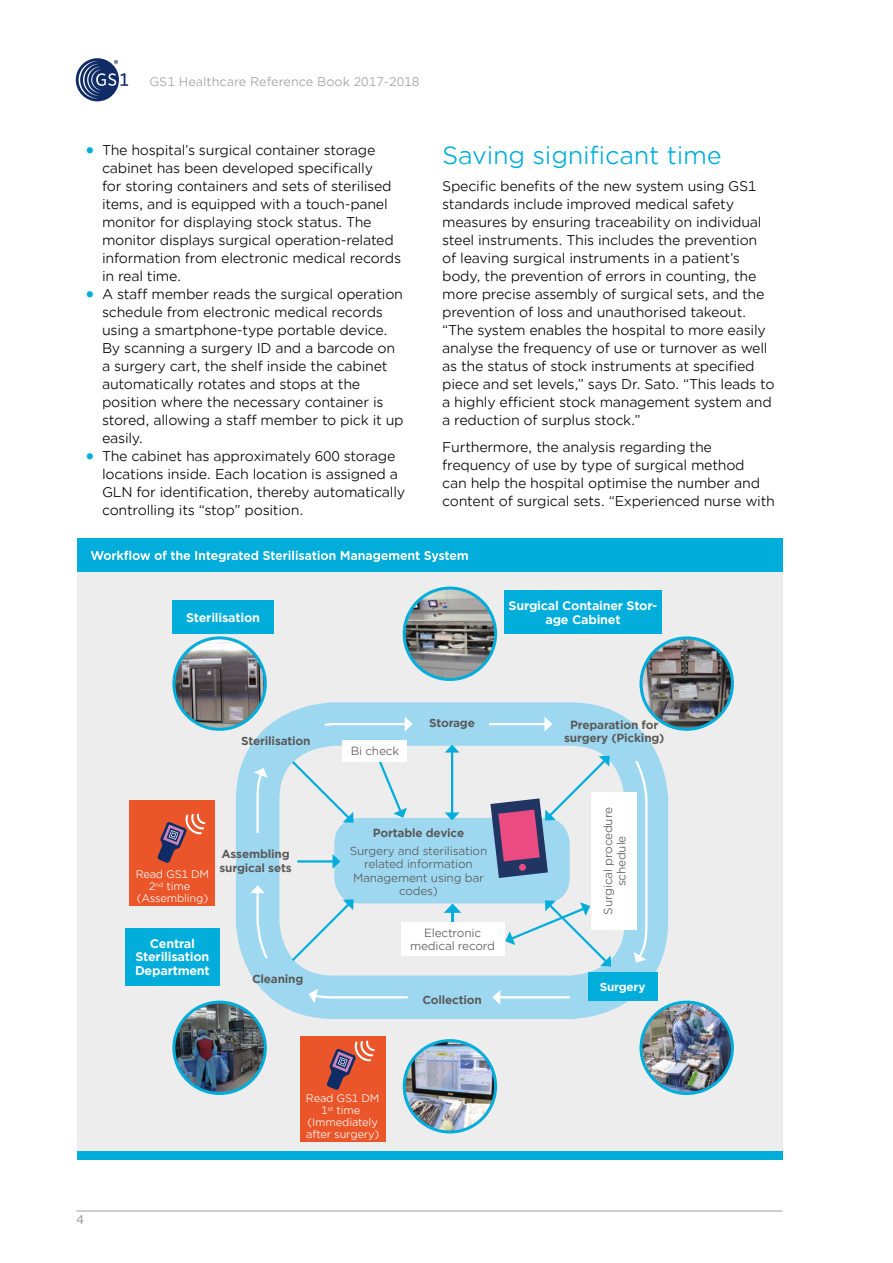
<style>
.page{position:relative;width:893px;height:1263px;background:#fff}
.page>*{position:absolute;margin:0;border:0;box-sizing:border-box;transform-origin:0 0}
.T2{font:24px "Gotham Office";letter-spacing:-.01em;color:#00adda}
.Body{font:13.5px/18px "Gotham Office";letter-spacing:-.02em;color:#000}
.t1{font:700 12px/13.5px "Gotham Office";letter-spacing:-.02em;color:#fff;text-align:center}
.t2{font:12px "Gotham Office";color:#9d9d9c}
.t3{font:12px "Verdana";color:#9d9d9c}
.t4{font:11.25px/13.5px "Gotham Office";letter-spacing:-.02em;color:#585857;text-align:center}
.t5{font:700 11.25px/13.5px "Gotham Office";letter-spacing:-.02em;color:#585857}
.t6{font:700 11.25px "Gotham Office";letter-spacing:-.02em;color:#fff}
.t7{font:10.5px/12px "Gotham Office";letter-spacing:-.02em;color:#fff;text-align:center}
.s1{font-weight:700}
</style>
<div class="page">
<div style="left:77px;top:538px;width:705px;height:34px;background:#00addb"></div>
<div style="left:77px;top:572px;width:705px;height:579px;background:#ededed"></div>
<div style="left:77px;top:1151px;width:705px;height:8px;background:#00addb"></div>
<svg style="left:91px;top:551px;width:377px;height:11px"></svg>
<div style="left:334px;top:818px;width:236px;height:85px;background:#9ed8f0;border-radius:26px"></div>
<div style="left:236px;top:702px;width:432px;height:317px;border:43px solid #9ed8f0;border-radius:77px"></div>
<div style="left:172px;top:600px;width:102px;height:34px;background:#00addb"></div>
<div style="left:504px;top:591px;width:158px;height:43px;background:#00addb"></div>
<div style="left:125px;top:928px;width:95px;height:57px;background:#00addb"></div>
<div style="left:130px;top:800px;width:85px;height:106px;background:#ea5629"></div>
<div style="left:300px;top:1036px;width:85px;height:106px;background:#ea5629"></div>
<div style="left:591px;top:792px;width:46px;height:137px;background:#fff"></div>
<div style="left:588px;top:972px;width:69px;height:28px;background:#00addb"></div>
<hr style="left:451px;top:751px;width:2px;height:63px;background:#00addb">
<svg style="left:445px;top:812px;width:14px;height:8px"></svg>
<svg style="left:445px;top:745px;width:14px;height:7px"></svg>
<hr style="left:451px;top:910px;width:3px;height:22px;background:#00addb">
<svg style="left:444px;top:903px;width:17px;height:10px"></svg>
<svg style="left:290px;top:899px;width:64px;height:64px"></svg>
<hr style="left:297px;top:860px;width:37px;height:2px;background:#00addb">
<svg style="left:333px;top:854px;width:7px;height:15px"></svg>
<svg style="left:290px;top:759px;width:64px;height:64px"></svg>
<svg style="left:374px;top:761px;width:33px;height:57px"></svg>
<div style="left:343px;top:740px;width:64px;height:21px;background:#fff"></div>
<div style="left:401px;top:922px;width:103px;height:34px;background:#fff"></div>
<svg style="left:490px;top:756px;width:120px;height:122px"></svg>
<div style="left:519px;top:863px;width:7px;height:8px;background:#ea4b81;border-radius:50%"></div>
<img style="left:174px;top:638px;width:91px;height:91px;border-radius:46px">
<div style="left:172px;top:636px;width:95px;height:95px;border:3px solid #00addb;border-radius:50%"></div>
<img style="left:404px;top:588px;width:92px;height:91px;border-radius:45px">
<div style="left:403px;top:587px;width:94px;height:94px;border:3px solid #00addb;border-radius:50%"></div>
<img style="left:174px;top:1002px;width:91px;height:91px;border-radius:46px">
<div style="left:172px;top:1000px;width:95px;height:95px;border:3px solid #00addb;border-radius:50%"></div>
<img style="left:641px;top:638px;width:91px;height:91px;border-radius:46px">
<div style="left:639px;top:636px;width:95px;height:95px;border:3px solid #00addb;border-radius:50%"></div>
<img style="left:404px;top:1041px;width:92px;height:91px;border-radius:46px">
<div style="left:403px;top:1039px;width:94px;height:94px;border:3px solid #00addb;border-radius:50%"></div>
<img style="left:641px;top:1002px;width:91px;height:91px;border-radius:46px">
<div style="left:639px;top:1000px;width:95px;height:95px;border:3px solid #00addb;border-radius:50%"></div>
<svg style="left:505px;top:900px;width:106px;height:66px"></svg>
<svg style="left:250px;top:885px;width:20px;height:76px;background:#abddf1"></svg>
<svg style="left:254px;top:768px;width:14px;height:67px"></svg>
<svg style="left:322px;top:717px;width:91px;height:14px"></svg>
<hr style="left:489px;top:723px;width:57px;height:2px;background:#fff">
<svg style="left:544px;top:717px;width:8px;height:14px"></svg>
<svg style="left:633px;top:758px;width:16px;height:204px"></svg>
<hr style="left:498px;top:996px;width:72px;height:2px;background:#fff">
<svg style="left:492px;top:990px;width:8px;height:15px"></svg>
<svg style="left:309px;top:989px;width:101px;height:14px"></svg>
<svg style="left:157px;top:813px;width:48px;height:50px"></svg>
<svg style="left:327px;top:1040px;width:48px;height:50px"></svg>
<hr style="left:77px;top:1210px;width:705px;height:1px;background:#9d9d9c">
<svg style="left:76px;top:58px;width:43px;height:43px"></svg>
<svg style="left:79px;top:60px;width:49px;height:39px"></svg>
<p class="t2" style="left:149px;top:73px;width:271px">GS1 Healthcare Reference Book 2017-2018</p>
<p class="Body" style="left:102px;top:141px;width:301px">The hospital’s surgical container storage cabinet has been developed specifically<br>for storing containers and sets of sterilised items, and is equipped with a touch-panel monitor for displaying stock status. The monitor displays surgical operation-related information from electronic medical records in real time.</p>
<p class="Body" style="left:102px;top:285px;width:303px">A staff member reads the surgical operation schedule from electronic medical records using a smartphone-type portable device.<br>By scanning a surgery ID and a barcode on a surgery cart, the shelf inside the cabinet automatically rotates and stops at the position where the necessary container is stored, allowing a staff member to pick it up easily.</p>
<p class="Body" style="left:102px;top:447px;width:305px">The cabinet has approximately 600 storage locations inside. Each location is assigned a GLN for identification, thereby automatically controlling its “stop” position.</p>
<p class="T2" style="left:442px;top:139px;width:281px">Saving significant time</p>
<p class="Body" style="left:442px;top:176px;width:334px">Specific benefits of the new system using GS1 standards include improved medical safety measures by ensuring traceability on individual steel instruments. This includes the prevention of leaving surgical instruments in a patient’s body, the prevention of errors in counting, the more precise assembly of surgical sets, and the prevention of loss and unauthorised takeout. “The system enables the hospital to more easily analyse the frequency of use or turnover as well as the status of stock instruments at specified piece and set levels,” says Dr. Sato. “This leads to a highly efficient stock management system and a reduction of surplus stock.”</p>
<p class="Body" style="left:442px;top:437px;width:334px">Furthermore, the analysis regarding the frequency of use by type of surgical method<br>can help the hospital optimise the number and content of surgical sets. “Experienced nurse with</p>
<p class="t1" style="left:186px;top:610px;width:75px">Sterilisation</p>
<p class="t1" style="left:509px;top:599px;width:150px">Surgical Container Stor&shy;age Cabinet</p>
<p class="t3" style="left:77px;top:1211px;width:9px">4</p>
<p class="t5" style="left:241px;top:733px;width:71px">Sterilisation</p>
<p class="t7" style="left:136px;top:868px;width:75px">Read GS1 DM<br>2<sup>nd</sup> time (Assembling)</p>
<p class="t5" style="left:219px;top:847px;width:74px">Assembling surgical sets</p>
<p class="t1" style="left:135px;top:937px;width:76px">Central<br>Sterilisation<br>Department</p>
<p class="t5" style="left:252px;top:972px;width:53px">Cleaning</p>
<p class="t4" style="left:351px;top:744px;width:50px">Bi check</p>
<p class="t5" style="left:429px;top:716px;width:47px">Storage</p>
<p class="t4" style="left:350px;top:823px;width:139px;line-height:18px"><span class="s1">Portable device<br></span>Surgery and sterilisation</p>
<p class="t4" style="left:353px;top:857px;width:132px">related information<br>Management using bar codes)</p>
<p class="t4" style="left:410px;top:925px;width:87px">Electronic medical record</p>
<p class="t5" style="left:422px;top:993px;width:61px">Collection</p>
<p class="t7" style="left:306px;top:1092px;width:75px">Read GS1 DM<br>1<sup>st</sup> time (Immediately after surgery)</p>
<p class="t5" style="left:564px;top:718px;width:102px;text-align:center">Preparation for surgery (Picking)</p>
<p class="t4" style="left:601px;top:915px;width:109px;rotate:-90deg">Surgical procedure schedule</p>
<p class="t6" style="left:600px;top:979px;width:47px">Surgery</p>
</div>
